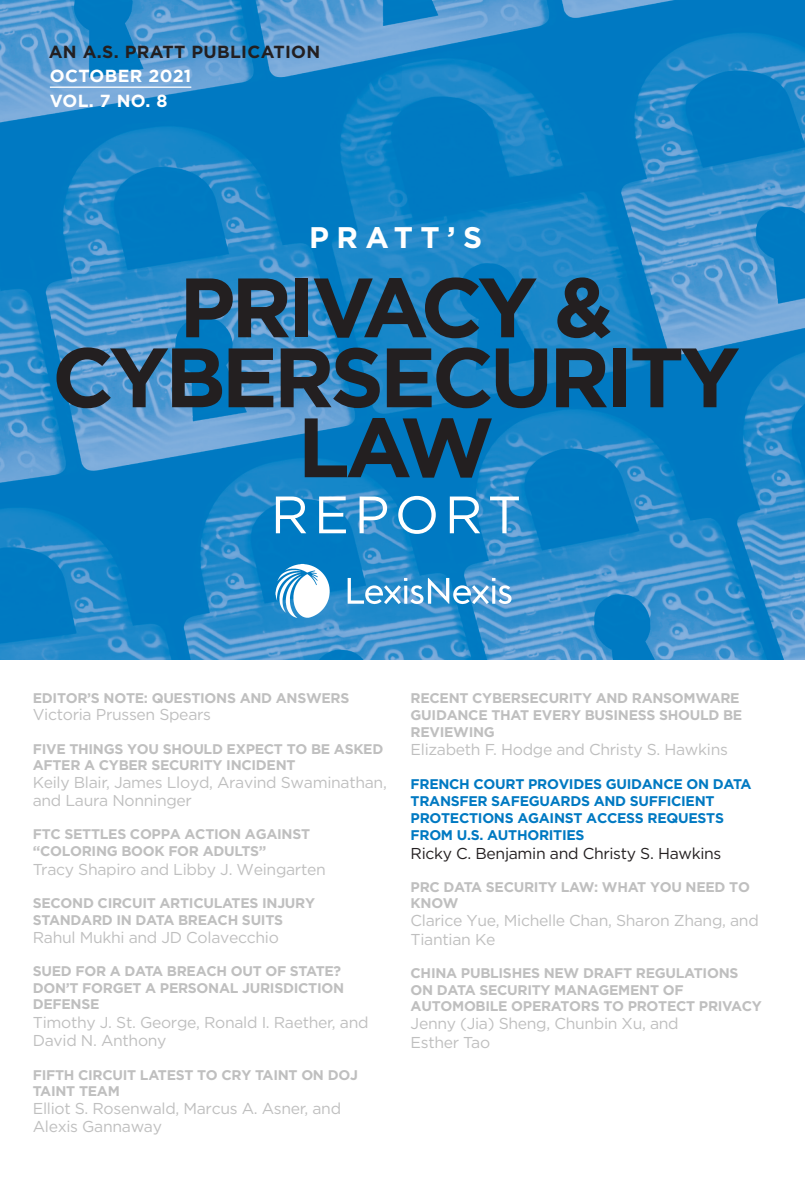
<style>
.page{position:relative;width:805px;height:1197px;background:#fff}
.page>*{position:absolute;margin:0;border:0;box-sizing:border-box;transform-origin:0 0}
.t1{font:700 84px/70px "Gotham";letter-spacing:-.05em;color:#231f20;text-align:center}
.t2{font:52.5px "Gotham";letter-spacing:.1em;color:#fff}
.t3{font:700 29.75px "Gotham";letter-spacing:.25em;color:#fff}
.t4{font:700 17.5px "Gotham";letter-spacing:.02em;color:#231f20}
.t5{font:700 17.5px/24.5px "Gotham";letter-spacing:.02em;color:#fff}
.t6{font:15.75px/18.4px "Gotham";letter-spacing:-.02em;color:#bfbfbf}
.t7{font:15.75px "Gotham";letter-spacing:-.02em;color:#231f20}
.t8{font:700 14px/16.6px "Gotham";letter-spacing:-.02em;color:#bfbfbf}
.t9{font:700 14px/17.2px "Gotham";letter-spacing:-.02em;color:#0079c2}
</style>
<div class="page">
<img style="left:0;top:0;width:805px;height:660px">
<hr style="left:50px;top:87px;width:141px;height:1px;background:#fff">
<img style="left:239px;top:539px;width:314px;height:104px">
<p class="t4" style="left:49px;top:41px;width:273px">AN A.S. PRATT PUBLICATION</p>
<p class="t5" style="left:50px;top:63px;width:143px">OCTOBER 2021<br>VOL. 7 NO. 8</p>
<h3 class="t3" style="left:309px;top:220px;width:174px">PRATT’S</h3>
<h1 class="t1" style="left:52px;top:270px;width:689px">PRIVACY &amp;<br>CYBERSECURITY<br>LAW</h1>
<h2 class="t2" style="left:271px;top:486px;width:252px">REPORT</h2>
<p class="t8" style="left:33px;top:689px;width:318px">EDITOR’S NOTE: QUESTIONS AND ANSWERS</p>
<p class="t6" style="left:33px;top:705px;width:180px">Victoria Prussen Spears</p>
<p class="t8" style="left:33px;top:740px;width:352px">FIVE THINGS YOU SHOULD EXPECT TO BE ASKED<br>AFTER A CYBER SECURITY INCIDENT</p>
<p class="t6" style="left:33px;top:773px;width:355px">Keily Blair, James Lloyd, Aravind Swaminathan, and Laura Nonninger</p>
<p class="t8" style="left:33px;top:826px;width:279px">FTC SETTLES COPPA ACTION AGAINST “COLORING BOOK FOR ADULTS”</p>
<p class="t6" style="left:33px;top:860px;width:294px">Tracy Shapiro and Libby J. Weingarten</p>
<p class="t8" style="left:33px;top:894px;width:284px">SECOND CIRCUIT ARTICULATES INJURY<br>STANDARD IN DATA BREACH SUITS</p>
<p class="t6" style="left:33px;top:928px;width:247px">Rahul Mukhi and JD Colavecchio</p>
<p class="t8" style="left:33px;top:963px;width:313px">SUED FOR A DATA BREACH OUT OF STATE?<br>DON’T FORGET A PERSONAL JURISDICTION<br>DEFENSE</p>
<p class="t6" style="left:33px;top:1012px;width:337px">Timothy J. St. George, Ronald I. Raether, and<br>David N. Anthony</p>
<p class="t8" style="left:33px;top:1066px;width:326px">FIFTH CIRCUIT LATEST TO CRY TAINT ON DOJ<br>TAINT TEAM</p>
<p class="t6" style="left:33px;top:1099px;width:310px">Elliot S. Rosenwald, Marcus A. Asner, and<br>Alexis Gannaway</p>
<p class="t8" style="left:410px;top:689px;width:333px">RECENT CYBERSECURITY AND RANSOMWARE<br>GUIDANCE THAT EVERY BUSINESS SHOULD BE<br>REVIEWING</p>
<p class="t6" style="left:410px;top:740px;width:319px">Elizabeth F. Hodge and Christy S. Hawkins</p>
<p class="t9" style="left:410px;top:775px;width:342px">FRENCH COURT PROVIDES GUIDANCE ON DATA TRANSFER SAFEGUARDS AND SUFFICIENT PROTECTIONS AGAINST ACCESS REQUESTS FROM U.S. AUTHORITIES</p>
<p class="t7" style="left:410px;top:844px;width:312px">Ricky C. Benjamin and Christy S. Hawkins</p>
<p class="t8" style="left:410px;top:878px;width:341px">PRC DATA SECURITY LAW: WHAT YOU NEED TO<br>KNOW</p>
<p class="t6" style="left:410px;top:911px;width:350px">Clarice Yue, Michelle Chan, Sharon Zhang, and<br>Tiantian Ke</p>
<p class="t8" style="left:410px;top:964px;width:353px">CHINA PUBLISHES NEW DRAFT REGULATIONS<br>ON DATA SECURITY MANAGEMENT OF<br>AUTOMOBILE OPERATORS TO PROTECT PRIVACY</p>
<p class="t6" style="left:410px;top:1014px;width:270px">Jenny (Jia) Sheng, Chunbin Xu, and<br>Esther Tao</p>
</div>
